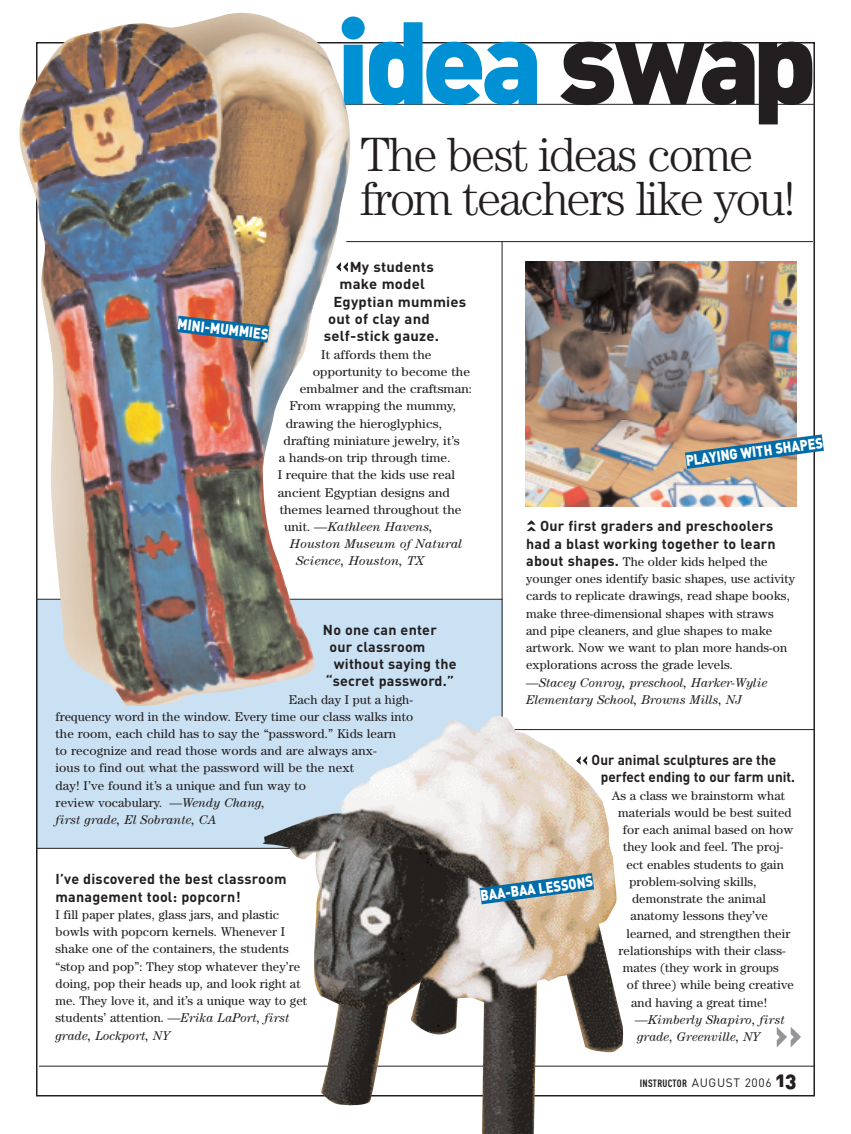
<style>
.page{position:relative;width:851px;height:1134px;background:#fff}
.page>*{position:absolute;margin:0;border:0;box-sizing:border-box;transform-origin:0 0}
.t1{font:115.35px "DIN Black Alternate";letter-spacing:-.05em;color:#0091d5}
.t2{font:300 48.3px/44px "Century";letter-spacing:-.04em;color:#231f20}
.t3{font:900 15px "DIN";color:#fff;scale:.85 1}
.t4{font:700 14.25px/17.2px "DIN";letter-spacing:.015em;color:#231f20;text-align:right}
.t5{font:700 14.25px "DIN";letter-spacing:.015em;color:#231f20;scale:1.04 1}
.t6{font:700 14.25px/17.2px "DIN";letter-spacing:.015em;color:#231f20;scale:.95 1}
.t7{font:12.75px/17.2px "Century";letter-spacing:.005em;color:#231f20}
.t8{font:12.75px "Century";letter-spacing:.005em;color:#231f20;scale:1.04 1}
.t9{font:italic 12.75px/17.2px "Century";letter-spacing:.005em;color:#231f20}
.t10{font:italic 12.75px "Century";letter-spacing:.005em;color:#231f20;scale:1.04 1}
.t11{font:700 10.5px "DIN Cond";letter-spacing:.03em;color:#231f20}
.s1{color:#231f20}
.s2{font-style:normal}
.s3{font-style:italic}
.s4{font-family:"DIN";font-weight:700;font-size:14.25px}
.s5{font-family:"DIN";font-weight:400;font-size:12px}
.s6{font-family:"DIN Black Alternate";font-weight:400;font-size:21px}
</style>
<div class="page">
<div style="left:36px;top:600px;width:467px;height:248px;background:#cae1f4"></div>
<hr style="left:37px;top:104px;width:776px;height:1px;background:#231f20">
<hr style="left:39px;top:1066px;width:775px;height:1px;background:#231f20">
<hr style="left:502px;top:242px;width:1px;height:825px;background:#231f20">
<hr style="left:497px;top:729px;width:317px;height:1px;background:#231f20">
<hr style="left:36px;top:848px;width:318px;height:1px;background:#231f20">
<hr style="left:36px;top:599px;width:466px;height:1px;background:#231f20">
<img style="left:525px;top:261px;width:272px;height:245px">
<img style="left:261px;top:714px;width:362px;height:420px">
<img style="left:462px;top:863px;width:149px;height:52px">
<svg style="left:667px;top:424px;width:157px;height:55px;background:#9a9e9a"></svg>
<img style="left:776px;top:1027px;width:25px;height:20px">
<svg style="left:527px;top:520px;width:9px;height:12px"></svg>
<svg style="left:575px;top:755px;width:13px;height:11px"></svg>
<hr style="left:346px;top:241px;width:466px;height:1px;background:#231f20">
<img style="left:19px;top:12px;width:331px;height:696px">
<img style="left:159px;top:306px;width:128px;height:47px">
<h1 class="t1" style="left:336px;top:-3px;width:482px">idea <span class="s1">swap</span></h1>
<h2 class="t2" style="left:360px;top:137px;width:436px">The best ideas come from teachers like you!</h2>
<p class="t3" style="left:179px;top:315px;width:109px;rotate:7deg">MINI-MUMMIES</p>
<p class="t5" style="left:350px;top:259px;width:82px">My students</p>
<p class="t5" style="left:339px;top:276px;width:84px">make model</p>
<p class="t5" style="left:333px;top:293px;width:129px">Egyptian mummies</p>
<p class="t5" style="left:328px;top:311px;width:99px">out of clay and</p>
<p class="t5" style="left:324px;top:328px;width:112px">self-stick gauze.</p>
<p class="t8" style="left:321px;top:350px;width:107px">It affords them the</p>
<p class="t8" style="left:313px;top:367px;width:153px">opportunity to become the</p>
<p class="t8" style="left:300px;top:384px;width:167px">embalmer and the craftsman:</p>
<p class="t8" style="left:289px;top:401px;width:162px">From wrapping the mummy,</p>
<p class="t8" style="left:286px;top:419px;width:152px">drawing the hieroglyphics,</p>
<p class="t8" style="left:283px;top:436px;width:171px">drafting miniature jewelry, it’s</p>
<p class="t8" style="left:279px;top:453px;width:167px">a hands-on trip through time.</p>
<p class="t8" style="left:278px;top:470px;width:172px">I require that the kids use real</p>
<p class="t8" style="left:278px;top:488px;width:167px">ancient Egyptian designs and</p>
<p class="t8" style="left:280px;top:505px;width:176px">themes learned throughout the</p>
<p class="t10" style="left:284px;top:522px;width:145px"><span class="s2">unit. —</span>Kathleen Havens,</p>
<p class="t10" style="left:290px;top:539px;width:167px">Houston Museum of Natural</p>
<p class="t10" style="left:296px;top:557px;width:125px">Science, Houston, TX</p>
<p class="t4" style="left:323px;top:621px;width:115px">No one can enter</p>
<p class="t4" style="left:329px;top:638px;width:98px">our classroom</p>
<p class="t4" style="left:334px;top:655px;width:124px">without saying the</p>
<p class="t4" style="left:326px;top:673px;width:130px">“secret password.”</p>
<p class="t7" style="left:55px;top:692px;width:359px;text-indent:233px">Each day I put a high&shy;frequency word in the window. Every time our class walks into the room, each child has to say the “password.” Kids learn<br>to recognize and read those words and are always anx-<br>ious to find out what the password will be the next<br>day! I’ve found it’s a unique and fun way to<br>review vocabulary. —<span class="s3">Wendy Chang,<br>first grade, El Sobrante, CA</span></p>
<p class="t4" style="left:56px;top:871px;width:232px;text-align:left">I’ve discovered the best classroom management tool: popcorn!</p>
<p class="t7" style="left:56px;top:907px;width:253px">I fill paper plates, glass jars, and plastic bowls with popcorn kernels. Whenever I shake one of the containers, the students “stop and pop”: They stop whatever they’re doing, pop their heads up, and look right at me. They love it, and it’s a unique way to get students’ attention. <span class="s3">—Erika LaPort, first grade, Lockport, NY</span></p>
<p class="t3" style="left:684px;top:453px;width:164px;rotate:-8deg">PLAYING WITH SHAPES</p>
<p class="t4" style="left:526px;top:518px;width:251px">Our first graders and preschoolers had a blast working together to learn</p>
<p class="t7" style="left:526px;top:554px;width:270px"><span class="s4">about shapes.</span> The older kids helped the younger ones identify basic shapes, use activity cards to replicate drawings, read shape books, make three-dimensional shapes with straws and pipe cleaners, and glue shapes to make artwork. Now we want to plan more hands-on explorations across the grade levels.</p>
<p class="t9" style="left:526px;top:675px;width:243px">—Stacey Conroy, preschool, Harker-Wylie<br>Elementary School, Browns Mills, NJ</p>
<p class="t6" style="left:601px;top:752px;width:206px;text-indent:-9px">Our animal sculptures are the perfect ending to our farm unit.</p>
<p class="t7" style="left:611px;top:788px;width:175px">As a class we brainstorm what</p>
<p class="t7" style="left:618px;top:805px;width:175px">materials would be best suited</p>
<p class="t7" style="left:622px;top:822px;width:172px">for each animal based on how</p>
<p class="t7" style="left:623px;top:840px;width:162px">they look and feel. The proj-</p>
<p class="t7" style="left:626px;top:857px;width:159px">ect enables students to gain</p>
<p class="t7" style="left:629px;top:874px;width:129px">problem-solving skills,</p>
<p class="t7" style="left:632px;top:891px;width:135px">demonstrate the animal</p>
<p class="t7" style="left:630px;top:909px;width:139px">anatomy lessons they’ve</p>
<p class="t7" style="left:626px;top:926px;width:165px">learned, and strengthen their</p>
<p class="t7" style="left:618px;top:943px;width:168px">relationships with their class-</p>
<p class="t7" style="left:622px;top:960px;width:157px">mates (they work in groups</p>
<p class="t7" style="left:627px;top:978px;width:168px">of three) while being creative</p>
<p class="t7" style="left:631px;top:995px;width:138px">and having a great time!</p>
<p class="t9" style="left:635px;top:1012px;width:151px">—Kimberly Shapiro, first grade, Greenville, NY</p>
<p class="t3" style="left:479px;top:888px;width:135px;rotate:-8deg">BAA-BAA LESSONS</p>
<p class="t11" style="left:640px;top:1077px;width:158px">INSTRUCTOR <span class="s5">AUGUST 2006</span> <span class="s6">13</span></p>
</div>
